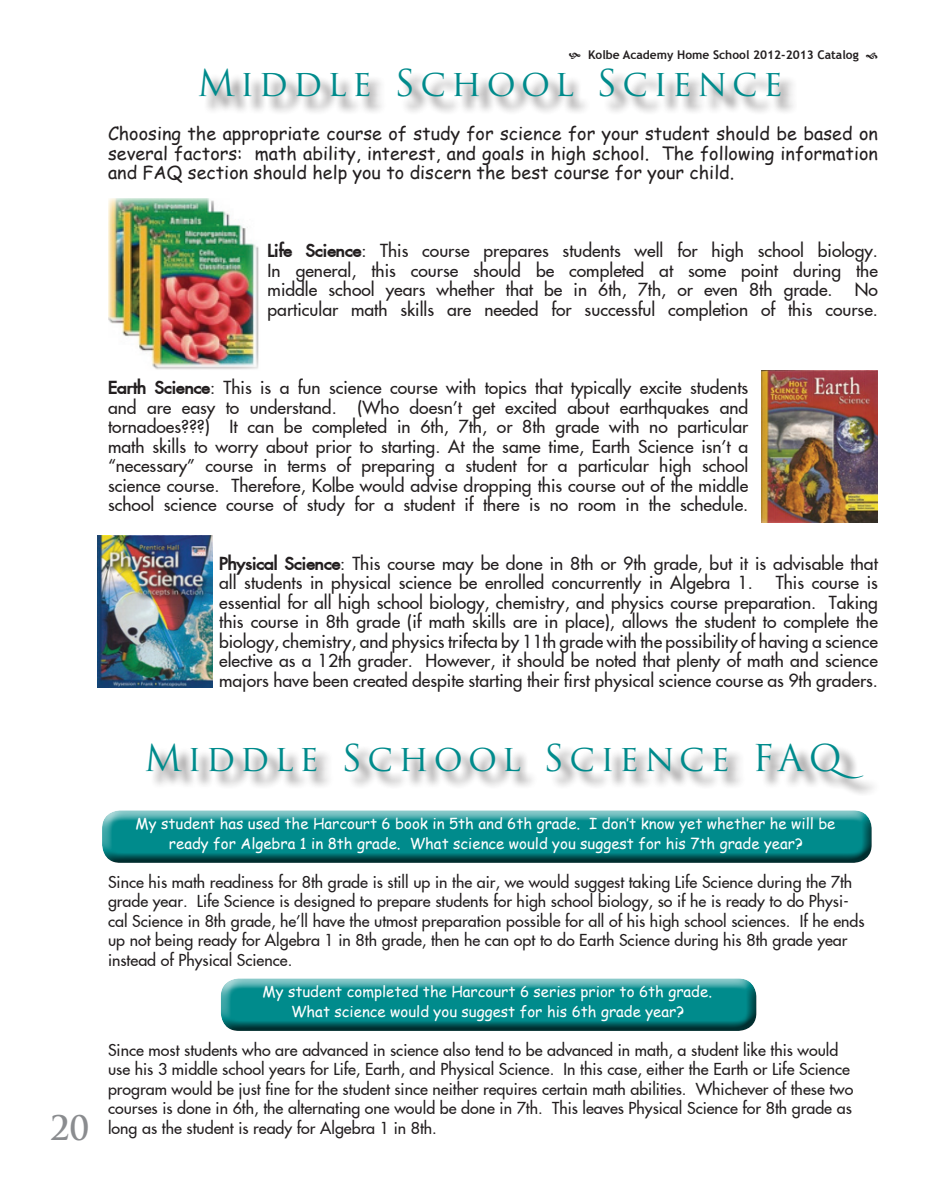
<style>
.page{position:relative;width:932px;height:1202px;background:#fff}
.page>*{position:absolute;margin:0;border:0;box-sizing:border-box;transform-origin:0 0}
.t1{font:36px "Trajan Pro";letter-spacing:.15em;color:#008b8c}
.t2{font:700 33px "Trajan Pro";color:#8a8c8f}
.t3{font:18px/19.5px "Fusi Normal";color:#231f20;text-align:justify}
.t4{font:18px/19.5px "Comic Sans MS";color:#231f20;text-align:justify}
.t5{font:16.5px/19.5px "Fusi Normal";color:#231f20}
.t6{font:15px/19.5px "Comic Sans MS";color:#fff;text-align:center}
.t7{font:700 12px "Trebuchet MS";color:#231f20}
.s1{font-family:"Fusi";font-weight:700}
</style>
<div class="page">
<div style="left:201px;top:70px;width:596px;height:45px;background:#231f20;opacity:.75"></div>
<div style="left:101px;top:810px;width:772px;height:42px;background:#89c9c9"></div>
<div style="left:101px;top:813px;width:772px;height:52px;background:#231f20;opacity:.75"></div>
<img style="left:108px;top:198px;width:151px;height:172px">
<img style="left:761px;top:370px;width:117px;height:152px">
<img style="left:98px;top:536px;width:114px;height:151px">
<div style="left:148px;top:745px;width:731px;height:51px;background:#231f20;opacity:.75"></div>
<div style="left:219px;top:978px;width:539px;height:42px;background:#fff;opacity:.75"></div>
<div style="left:219px;top:981px;width:539px;height:52px;background:#231f20;opacity:.75"></div>
<p class="t7" style="left:588px;top:47px;width:272px">Kolbe Academy Home School 2012-2013 Catalog</p>
<h1 class="t1" style="left:197px;top:60px;width:587px">Middle School Science</h1>
<p class="t4" style="left:108px;top:124px;width:771px">Choosing the appropriate course of study for science for your student should be based on several factors: math ability, interest, and goals in high school. The following information and FAQ section should help you to discern the best course for your child.</p>
<p class="t3" style="left:267px;top:241px;width:612px"><span class="s1">Life Science</span>: This course prepares students well for high school biology.<br>In general, this course should be completed at some point during the middle school years whether that be in 6th, 7th, or even 8th grade. No particular math skills are needed for successful completion of this course.</p>
<p class="t3" style="left:108px;top:377px;width:641px"><span class="s1">Earth Science</span>: This is a fun science course with topics that typically excite students and are easy to understand. (Who doesn’t get excited about earthquakes and tornadoes???) It can be completed in 6th, 7th, or 8th grade with no particular math skills to worry about prior to starting. At the same time, Earth Science isn’t a “necessary” course in terms of preparing a student for a particular high school science course. Therefore, Kolbe would advise dropping this course out of the middle school science course of study for a student if there is no room in the schedule.</p>
<p class="t3" style="left:219px;top:553px;width:660px"><span class="s1">Physical Science</span>: This course may be done in 8th or 9th grade, but it is advisable that all students in physical science be enrolled concurrently in Algebra 1.</p>
<p class="t3" style="left:219px;top:572px;width:660px;text-indent:556px">This course is essential for all high school biology, chemistry, and physics course preparation. Taking this course in 8th grade (if math skills are in place), allows the student to complete the biology, chemistry, and physics trifecta by 11th grade with the possibility of having a science elective as a 12th grader. However, it should be noted that plenty of math and science majors have been created despite starting their first physical science course as 9th graders.</p>
<h2 class="t2" style="left:50px;top:1107px;width:41px">20</h2>
<h1 class="t1" style="left:144px;top:735px;width:720px">Middle School Science FAQ</h1>
<p class="t6" style="left:136px;top:813px;width:701px">My student has used the Harcourt 6 book in 5th and 6th grade. I don’t know yet whether he will be ready for Algebra 1 in 8th grade. What science would you suggest for his 7th grade year?</p>
<p class="t5" style="left:108px;top:872px;width:758px">Since his math readiness for 8th grade is still up in the air, we would suggest taking Life Science during the 7th grade year. Life Science is designed to prepare students for high school biology, so if he is ready to do Physi&shy;cal Science in 8th grade, he’ll have the utmost preparation possible for all of his high school sciences. If he ends up not being ready for Algebra 1 in 8th grade, then he can opt to do Earth Science during his 8th grade year instead of Physical Science.</p>
<p class="t6" style="left:262px;top:981px;width:451px">My student completed the Harcourt 6 series prior to 6th grade.<br>What science would you suggest for his 6th grade year?</p>
<p class="t5" style="left:108px;top:1040px;width:747px">Since most students who are advanced in science also tend to be advanced in math, a student like this would use his 3 middle school years for Life, Earth, and Physical Science. In this case, either the Earth or Life Science program would be just fine for the student since neither requires certain math abilities. Whichever of these two courses is done in 6th, the alternating one would be done in 7th. This leaves Physical Science for 8th grade as long as the student is ready for Algebra 1 in 8th.</p>
</div>
